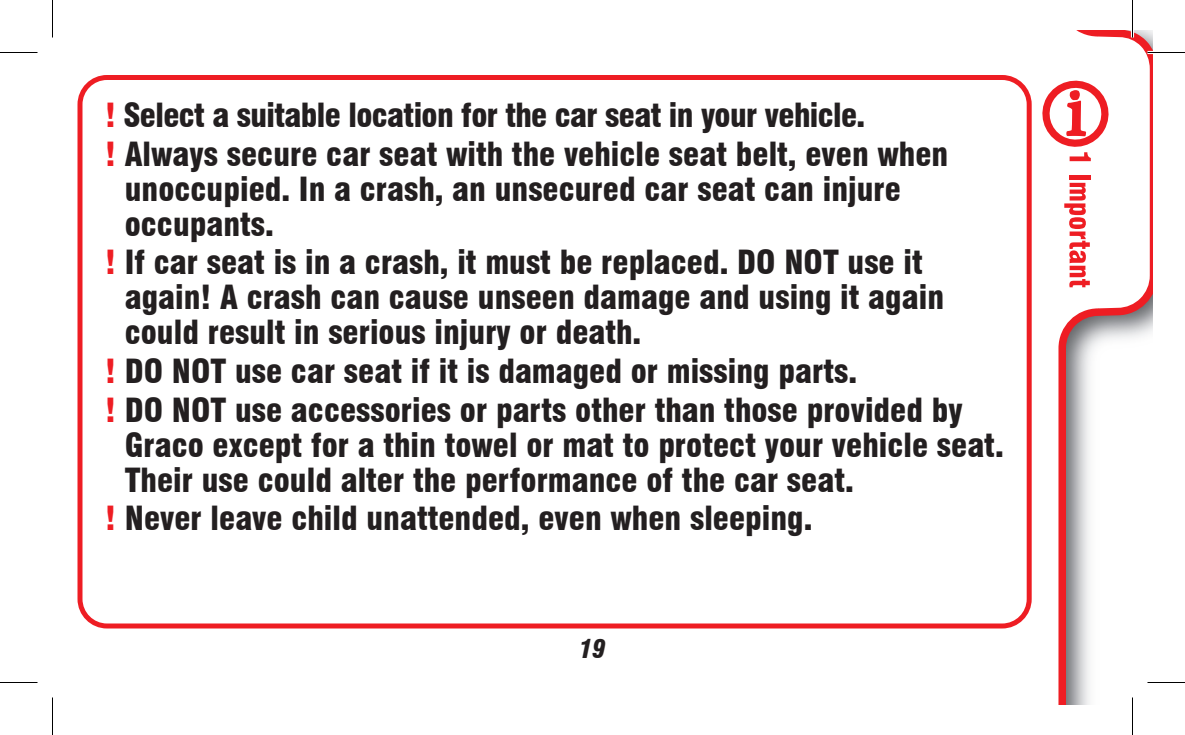
<style>
.page{position:relative;width:1185px;height:735px;background:#fff}
.page>*{position:absolute;margin:0;border:0;box-sizing:border-box;transform-origin:0 0}
.t1{font:900 condensed 32.5px/35px "Swiss 721 BT";color:#231f20}
.t2{font:900 condensed 32.5px "Swiss 721 BT";letter-spacing:-.02em;color:#231f20}
.t3{font:italic 900 condensed 25px "Swiss 721 BT";color:#231f20}
.s1{color:#ee1d23}
</style>
<div class="page">
<svg style="left:1058px;top:30px;width:94px;height:675px"></svg>
<svg style="left:1042px;top:76px;width:71px;height:85px"></svg>
<div style="left:1070px;top:175px;width:21px;height:5px;background:#ee1d23"></div>
<svg style="left:1064px;top:183px;width:26px;height:104px"></svg>
<div style="left:77px;top:75px;width:955px;height:553px;border:5px solid #ee1d23;border-radius:27px"></div>
<hr style="left:1148px;top:51px;width:37px;height:3px;background:#fff">
<hr style="left:1148px;top:681px;width:37px;height:3px;background:#fff">
<hr style="left:1131px;top:0;width:3px;height:38px;background:#fff">
<hr style="left:1131px;top:698px;width:3px;height:37px;background:#fff">
<hr style="left:0;top:52px;width:38px;height:1px;background:#000">
<hr style="left:1148px;top:52px;width:37px;height:1px;background:#000">
<hr style="left:0;top:682px;width:38px;height:1px;background:#000">
<hr style="left:1148px;top:682px;width:37px;height:1px;background:#000">
<hr style="left:52px;top:0;width:1px;height:38px;background:#000">
<hr style="left:52px;top:698px;width:1px;height:37px;background:#000">
<hr style="left:1132px;top:0;width:1px;height:38px;background:#000">
<hr style="left:1132px;top:698px;width:1px;height:37px;background:#000">
<p class="t2" style="left:105px;top:96px;width:762px"><span class="s1">!</span> Select a suitable location for the car seat in your vehicle.</p>
<p class="t1" style="left:125px;top:136px;width:825px;text-indent:-19px"><span class="s1">!</span> Always secure car seat with the vehicle seat belt, even when unoccupied. In a crash, an unsecured car seat can injure occupants.</p>
<p class="t1" style="left:125px;top:245px;width:821px;text-indent:-19px"><span class="s1">!</span> If car seat is in a crash, it must be replaced. DO NOT use it again! A crash can cause unseen damage and using it again could result in serious injury or death.</p>
<p class="t1" style="left:105px;top:354px;width:753px"><span class="s1">!</span> DO NOT use car seat if it is damaged or missing parts.</p>
<p class="t1" style="left:125px;top:392px;width:880px;text-indent:-19px"><span class="s1">!</span> DO NOT use accessories or parts other than those provided by<br>Graco except for a thin towel or mat to protect your vehicle seat.<br>Their use could alter the performance of the car seat.</p>
<p class="t1" style="left:105px;top:501px;width:709px"><span class="s1">!</span> Never leave child unattended, even when sleeping.</p>
<p class="t3" style="left:579px;top:634px;width:28px">19</p>
</div>
